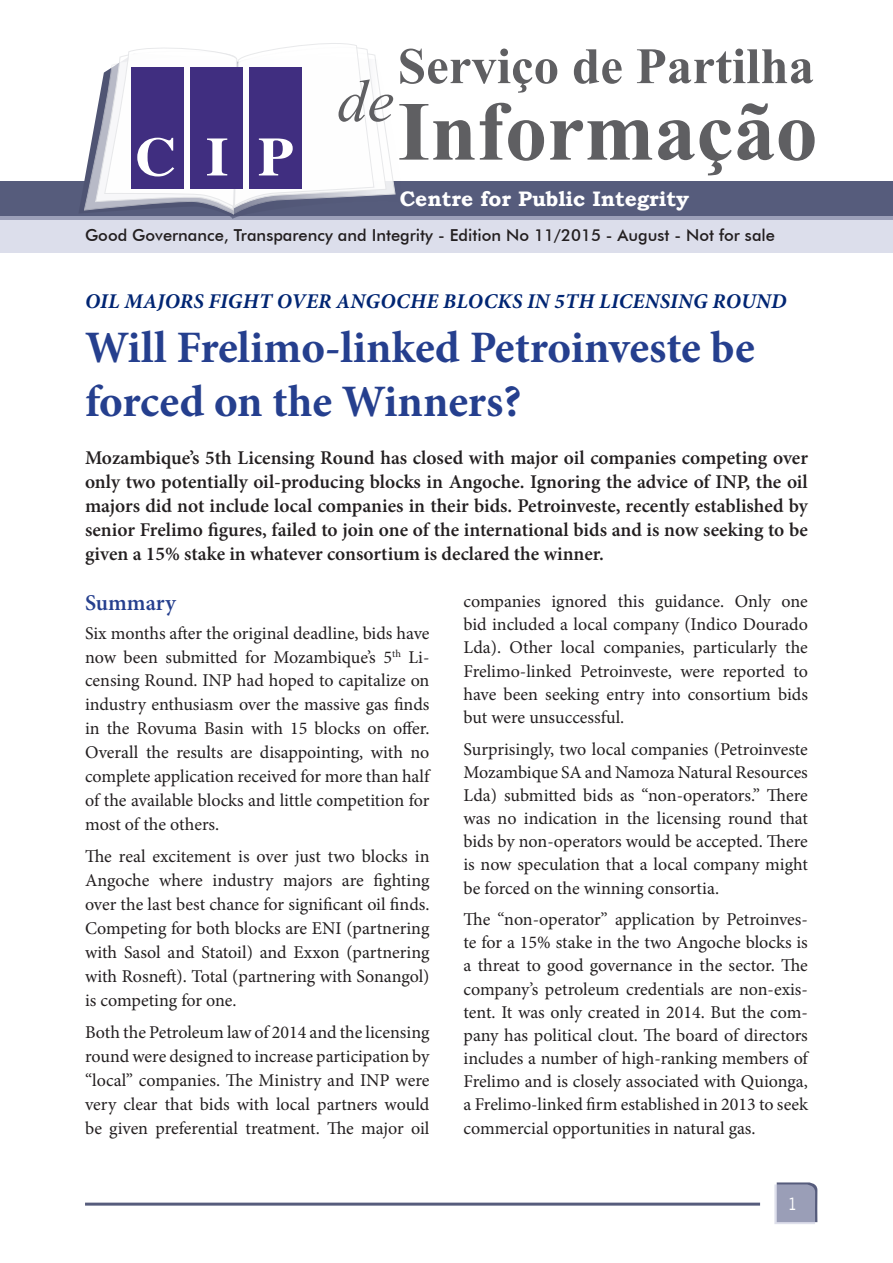
<style>
.page{position:relative;width:893px;height:1263px;background:#fff}
.page>*{position:absolute;margin:0;border:0;box-sizing:border-box;transform-origin:0 0}
.Titulo{font:700 45px/54px "Minion Pro";color:#253f8e}
.Subtitulo{font:600 22.5px "Minion Pro";color:#253f8e}
.Antititulo{font:italic 700 21px "Minion Pro";letter-spacing:.01em;color:#002573}
.t1{font:700 21px "Bookman Old Style";color:#fff}
.Lead{font:600 19.5px/24px "Minion Pro";color:#231f20;text-align:justify}
.Corpo{font:18px/23.1px "Minion Pro";color:#231f20;text-align:justify}
.t2{font:500 16.5px "Futura BT";color:#231f20}
.t3{font:16.5px "News Gothic";color:#fff}
</style>
<div class="page">
<hr style="left:85px;top:1202px;width:675px;height:3px;background:#565c7c">
<svg style="left:774px;top:1182px;width:43px;height:42px;background:#9da1b8"></svg>
<div style="left:0;top:182px;width:893px;height:38px;background:#565c7c"></div>
<svg style="left:0;top:216px;width:893px;height:36px;background:#d6d8e6"></svg>
<svg style="left:78px;top:181px;width:326px;height:38px;fill:#9ca0b9"></svg>
<svg style="left:84px;top:43px;width:731px;height:171px"></svg>
<p class="t1" style="left:400px;top:183px;width:291px">Centre for Public Integrity</p>
<p class="t2" style="left:85px;top:225px;width:692px">Good Governance, Transparency and Integrity - Edition No 11/2015 - August - Not for sale</p>
<p class="Antititulo" style="left:85px;top:286px;width:703px">OIL MAJORS FIGHT OVER ANGOCHE BLOCKS IN 5TH LICENSING ROUND</p>
<p class="Titulo" style="left:85px;top:320px;width:671px">Will Frelimo-linked Petroinveste be forced on the Winners?</p>
<p class="Lead" style="left:85px;top:446px;width:724px">Mozambique’s 5th Licensing Round has closed with major oil companies competing over only two potentially oil-producing blocks in Angoche. Ignoring the advice of INP, the oil majors did not include local companies in their bids. Petroinveste, recently established by senior Frelimo figures, failed to join one of the international bids and is now seeking to be given a 15% stake in whatever consortium is declared the winner.</p>
<p class="Subtitulo" style="left:85px;top:588px;width:92px">Summary</p>
<p class="Corpo" style="left:85px;top:621px;width:346px;line-height:23.9px">Six months after the original deadline, bids have now been submitted for Mozambique’s 5<sup>th</sup> Li&shy;censing Round. INP had hoped to capitalize on industry enthusiasm over the massive gas finds in the Rovuma Basin with 15 blocks on offer.<br>Overall the results are disappointing, with no complete application received for more than half of the available blocks and little competition for most of the others.</p>
<p class="Corpo" style="left:85px;top:845px;width:346px;line-height:23.9px">The real excitement is over just two blocks in Angoche where industry majors are fighting over the last best chance for significant oil finds.<br>Competing for both blocks are ENI (partnering with Sasol and Statoil) and Exxon (partnering with Rosneft). Total (partnering with Sonangol) is competing for one.</p>
<p class="Corpo" style="left:85px;top:1021px;width:346px;line-height:23.9px">Both the Petroleum law of 2014 and the licensing round were designed to increase participation by “local” companies. The Ministry and INP were very clear that bids with local partners would be given preferential treatment. The major oil</p>
<p class="Corpo" style="left:463px;top:590px;width:346px">companies ignored this guidance. Only one bid included a local company (Indico Dourado Lda). Other local companies, particularly the Frelimo-linked Petroinveste, were reported to have been seeking entry into consortium bids but were unsuccessful.</p>
<p class="Corpo" style="left:463px;top:737px;width:346px">Surprisingly, two local companies (Petroinveste Mozambique SA and Namoza Natural Resources Lda) submitted bids as “non-operators.” There was no indication in the licensing round that bids by non-operators would be accepted. There is now speculation that a local company might be forced on the winning consortia.</p>
<p class="Corpo" style="left:463px;top:908px;width:346px">The “non-operator” application by Petroinves&shy;te for a 15% stake in the two Angoche blocks is a threat to good governance in the sector. The company’s petroleum credentials are non-exis&shy;tent. It was only created in 2014. But the com&shy;pany has political clout. The board of directors includes a number of high-ranking members of Frelimo and is closely associated with Quionga, a Frelimo-linked firm established in 2013 to seek commercial opportunities in natural gas.</p>
<p class="t3" style="left:788px;top:1195px;width:12px">1</p>
</div>
